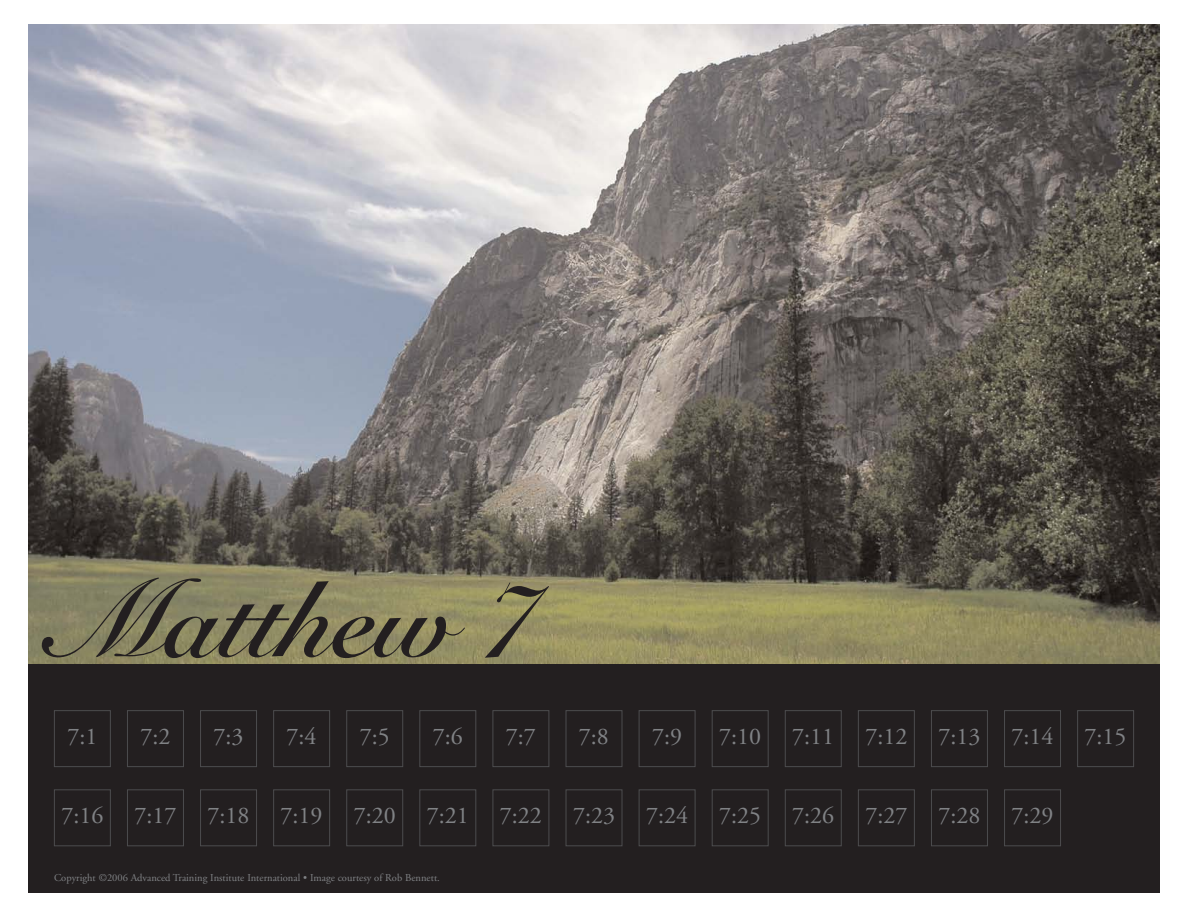
<style>
.page{position:relative;width:1188px;height:918px;background:#fff}
.page>*{position:absolute;margin:0;border:0;box-sizing:border-box;transform-origin:0 0}
.t1{font:108px "Snell Roundhand Bold Script";color:#231f20}
.t2{font:24px "Adobe Garamond";color:#808285}
.t3{font:10.5px "Adobe Garamond";color:#808285}
</style>
<div class="page">
<img style="left:28px;top:24px;width:1132px;height:640px">
<div style="left:28px;top:664px;width:1132px;height:229px;background:#231f20"></div>
<div style="left:127px;top:789px;width:57px;height:57px;border:1px solid #4c4c4e"></div>
<div style="left:127px;top:710px;width:57px;height:57px;border:1px solid #4c4c4e"></div>
<div style="left:200px;top:789px;width:57px;height:57px;border:1px solid #4c4c4e"></div>
<div style="left:200px;top:710px;width:57px;height:57px;border:1px solid #4c4c4e"></div>
<div style="left:273px;top:789px;width:57px;height:57px;border:1px solid #4c4c4e"></div>
<div style="left:273px;top:710px;width:57px;height:57px;border:1px solid #4c4c4e"></div>
<div style="left:346px;top:789px;width:57px;height:57px;border:1px solid #4c4c4e"></div>
<div style="left:346px;top:710px;width:57px;height:57px;border:1px solid #4c4c4e"></div>
<div style="left:419px;top:789px;width:57px;height:57px;border:1px solid #4c4c4e"></div>
<div style="left:419px;top:710px;width:57px;height:57px;border:1px solid #4c4c4e"></div>
<div style="left:493px;top:789px;width:56px;height:57px;border:1px solid #4c4c4e"></div>
<div style="left:493px;top:710px;width:56px;height:57px;border:1px solid #4c4c4e"></div>
<div style="left:566px;top:789px;width:56px;height:57px;border:1px solid #4c4c4e"></div>
<div style="left:566px;top:710px;width:56px;height:57px;border:1px solid #4c4c4e"></div>
<div style="left:639px;top:789px;width:56px;height:57px;border:1px solid #4c4c4e"></div>
<div style="left:639px;top:710px;width:56px;height:57px;border:1px solid #4c4c4e"></div>
<div style="left:712px;top:789px;width:57px;height:57px;border:1px solid #4c4c4e"></div>
<div style="left:712px;top:710px;width:57px;height:57px;border:1px solid #4c4c4e"></div>
<div style="left:785px;top:789px;width:57px;height:57px;border:1px solid #4c4c4e"></div>
<div style="left:785px;top:710px;width:57px;height:57px;border:1px solid #4c4c4e"></div>
<div style="left:858px;top:789px;width:57px;height:57px;border:1px solid #4c4c4e"></div>
<div style="left:858px;top:710px;width:57px;height:57px;border:1px solid #4c4c4e"></div>
<div style="left:931px;top:789px;width:57px;height:57px;border:1px solid #4c4c4e"></div>
<div style="left:931px;top:710px;width:57px;height:57px;border:1px solid #4c4c4e"></div>
<div style="left:1004px;top:789px;width:57px;height:57px;border:1px solid #4c4c4e"></div>
<div style="left:1004px;top:710px;width:57px;height:57px;border:1px solid #4c4c4e"></div>
<div style="left:1077px;top:710px;width:57px;height:57px;border:1px solid #4c4c4e"></div>
<div style="left:54px;top:789px;width:57px;height:57px;border:1px solid #4c4c4e"></div>
<div style="left:54px;top:710px;width:57px;height:57px;border:1px solid #4c4c4e"></div>
<h1 class="t1" style="left:57px;top:581px;width:487px">Matthew 7</h1>
<p class="t2" style="left:67px;top:727px;width:31px">7:1</p>
<p class="t2" style="left:140px;top:727px;width:31px">7:2</p>
<p class="t2" style="left:214px;top:727px;width:31px">7:3</p>
<p class="t2" style="left:287px;top:727px;width:31px">7:4</p>
<p class="t2" style="left:360px;top:727px;width:31px">7:5</p>
<p class="t2" style="left:433px;top:727px;width:31px">7:6</p>
<p class="t2" style="left:506px;top:727px;width:31px">7:7</p>
<p class="t2" style="left:579px;top:727px;width:31px">7:8</p>
<p class="t2" style="left:652px;top:727px;width:31px">7:9</p>
<p class="t2" style="left:719px;top:727px;width:43px">7:10</p>
<p class="t2" style="left:792px;top:727px;width:43px">7:11</p>
<p class="t2" style="left:865px;top:727px;width:43px">7:12</p>
<p class="t2" style="left:938px;top:727px;width:43px">7:13</p>
<p class="t2" style="left:1012px;top:727px;width:43px">7:14</p>
<p class="t2" style="left:1085px;top:727px;width:43px">7:15</p>
<p class="t2" style="left:61px;top:806px;width:43px">7:16</p>
<p class="t2" style="left:134px;top:806px;width:43px">7:17</p>
<p class="t2" style="left:208px;top:806px;width:43px">7:18</p>
<p class="t2" style="left:281px;top:806px;width:43px">7:19</p>
<p class="t2" style="left:354px;top:806px;width:43px">7:20</p>
<p class="t2" style="left:427px;top:806px;width:43px">7:21</p>
<p class="t2" style="left:500px;top:806px;width:43px">7:22</p>
<p class="t2" style="left:573px;top:806px;width:43px">7:23</p>
<p class="t2" style="left:646px;top:806px;width:43px">7:24</p>
<p class="t2" style="left:719px;top:806px;width:43px">7:25</p>
<p class="t2" style="left:792px;top:806px;width:43px">7:26</p>
<p class="t2" style="left:865px;top:806px;width:43px">7:27</p>
<p class="t2" style="left:938px;top:806px;width:43px">7:28</p>
<p class="t2" style="left:1012px;top:806px;width:43px">7:29</p>
<p class="t3" style="left:54px;top:874px;width:387px">Copyright ©2006 Advanced Training Institute International • Image courtesy of Rob Bennett.</p>
</div>
